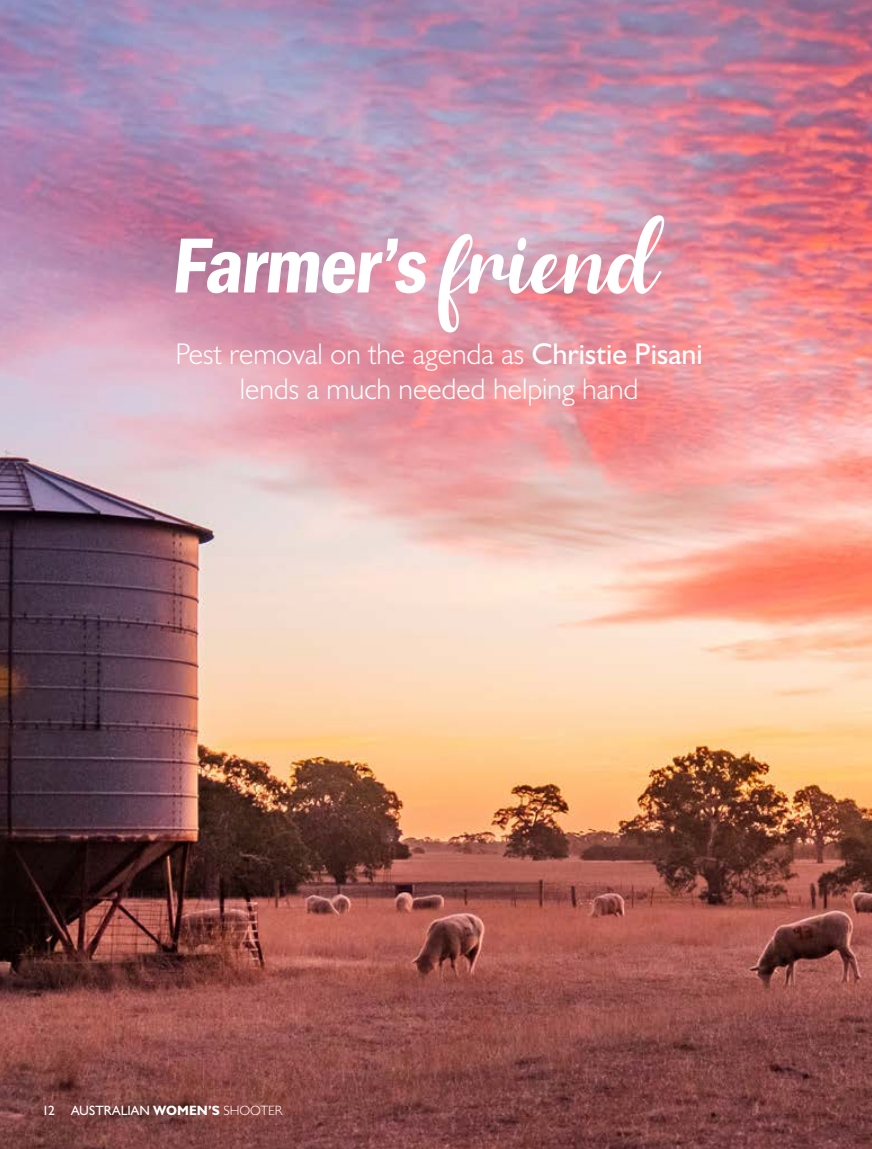
<style>
.page{position:relative;width:872px;height:1149px;background:#fff}
.page>*{position:absolute;margin:0;border:0;box-sizing:border-box;transform-origin:0 0}
.t1{font:600 condensed 80.7px "Franklin Gothic";color:#fff}
.t2{font:300 30px/34.5px "Humanist 521 BT";color:#fff;text-align:center}
.t3{font:13.5px "Humanist 521 BT";letter-spacing:.005em;color:#fff}
.s1{font-family:"Chocolate";font-weight:400;font-stretch:normal}
.s2{font-weight:400}
.s3{font-weight:700}
.s4{font-weight:300}
</style>
<div class="page">
<img style="left:0;top:0;width:872px;height:1148px">
<h1 class="t1" style="left:170px;top:211px;width:486px">Farmer’s <span class="s1">friend</span></h1>
<p class="t2" style="left:175px;top:336px;width:529px">Pest removal on the agenda as <span class="s2">Christie Pisani </span>lends a much needed helping hand</p>
<p class="t3" style="left:42px;top:1101px;width:242px">12 AUSTRALIAN <span class="s3">WOMEN’S</span> <span class="s4">SHOOTER</span></p>
</div>
